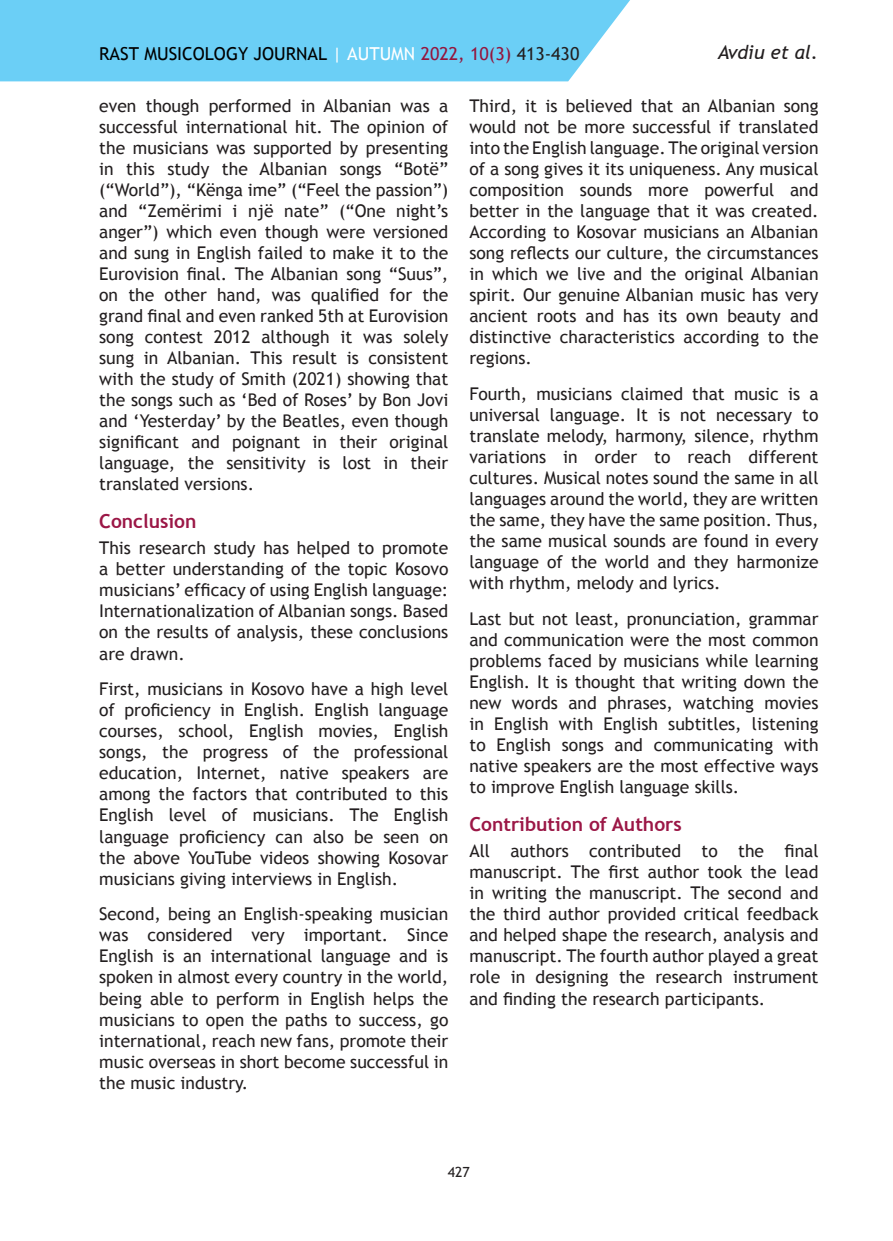
<style>
.page{position:relative;width:893px;height:1241px;background:#fff}
.page>*{position:absolute;margin:0;border:0;box-sizing:border-box;transform-origin:0 0}
.Metin_-_Başlık_1{font:700 19.25px "Trebuchet MS";color:#9b1746}
.t1{font:italic 19.25px "Trebuchet MS";color:#231f20}
.t2{font:17.85px "Trebuchet MS";color:#000}
.Metin_-_Gövde{font:17.5px/21px "Trebuchet MS";color:#231f20;text-align:justify}
.t3{font:14px "Trebuchet MS";color:#231f20}
.s1{color:#fff}
.s2{color:#94163d}
.s3{color:#231f20}
</style>
<div class="page">
<div style="left:0;top:0;width:630px;height:81px;background:#6bcff6"></div>
<p class="t1" style="left:718px;top:41px;width:102px">Avdiu et al.</p>
<p class="t2" style="left:99px;top:43px;width:482px">RAST MUSICOLOGY JOURNAL <span class="s1">| AUTUMN</span> <span class="s2">2022, 10(3)</span> <span class="s3">413-430</span></p>
<p class="Metin_-_Gövde" style="left:99px;top:96px;width:351px">even though performed in Albanian was a successful international hit. The opinion of the musicians was supported by presenting in this study the Albanian songs “Botë” (“World”), “Kënga ime” (“Feel the passion”) and “Zemërimi i një nate” (“One night’s anger”) which even though were versioned and sung in English failed to make it to the Eurovision final. The Albanian song “Suus”, on the other hand, was qualified for the grand final and even ranked 5th at Eurovision song contest 2012 although it was solely sung in Albanian. This result is consistent with the study of Smith (2021) showing that the songs such as ‘Bed of Roses’ by Bon Jovi and ‘Yesterday’ by the Beatles, even though significant and poignant in their original language, the sensitivity is lost in their translated versions.</p>
<p class="Metin_-_Başlık_1" style="left:99px;top:509px;width:99px">Conclusion</p>
<p class="Metin_-_Gövde" style="left:99px;top:538px;width:351px">This research study has helped to promote a better understanding of the topic Kosovo musicians’ efficacy of using English language:<br>Internationalization of Albanian songs. Based on the results of analysis, these conclusions are drawn.</p>
<p class="Metin_-_Gövde" style="left:99px;top:678px;width:351px">First, musicians in Kosovo have a high level of proficiency in English. English language courses, school, English movies, English songs, the progress of the professional education, Internet, native speakers are among the factors that contributed to this English level of musicians. The English language proficiency can also be seen on the above YouTube videos showing Kosovar musicians giving interviews in English.</p>
<p class="Metin_-_Gövde" style="left:99px;top:903px;width:351px">Second, being an English-speaking musician was considered very important. Since English is an international language and is spoken in almost every country in the world, being able to perform in English helps the musicians to open the paths to success, go international, reach new fans, promote their music overseas in short become successful in the music industry.</p>
<p class="Metin_-_Gövde" style="left:469px;top:96px;width:351px">Third, it is believed that an Albanian song would not be more successful if translated into the English language. The original version of a song gives it its uniqueness. Any musical composition sounds more powerful and better in the language that it was created.<br>According to Kosovar musicians an Albanian song reflects our culture, the circumstances in which we live and the original Albanian spirit. Our genuine Albanian music has very ancient roots and has its own beauty and distinctive characteristics according to the regions.</p>
<p class="Metin_-_Gövde" style="left:469px;top:384px;width:351px">Fourth, musicians claimed that music is a universal language. It is not necessary to translate melody, harmony, silence, rhythm variations in order to reach different cultures. Musical notes sound the same in all languages around the world, they are written the same, they have the same position. Thus, the same musical sounds are found in every language of the world and they harmonize with rhythm, melody and lyrics.</p>
<p class="Metin_-_Gövde" style="left:469px;top:608px;width:351px">Last but not least, pronunciation, grammar and communication were the most common problems faced by musicians while learning English. It is thought that writing down the new words and phrases, watching movies in English with English subtitles, listening to English songs and communicating with native speakers are the most effective ways to improve English language skills.</p>
<p class="Metin_-_Başlık_1" style="left:469px;top:812px;width:214px">Contribution of Authors</p>
<p class="Metin_-_Gövde" style="left:469px;top:840px;width:351px">All authors contributed to the final manuscript. The first author took the lead in writing the manuscript. The second and the third author provided critical feedback and helped shape the research, analysis and manuscript. The fourth author played a great role in designing the research instrument and finding the research participants.</p>
<p class="t3" style="left:448px;top:1163px;width:24px">427</p>
</div>
